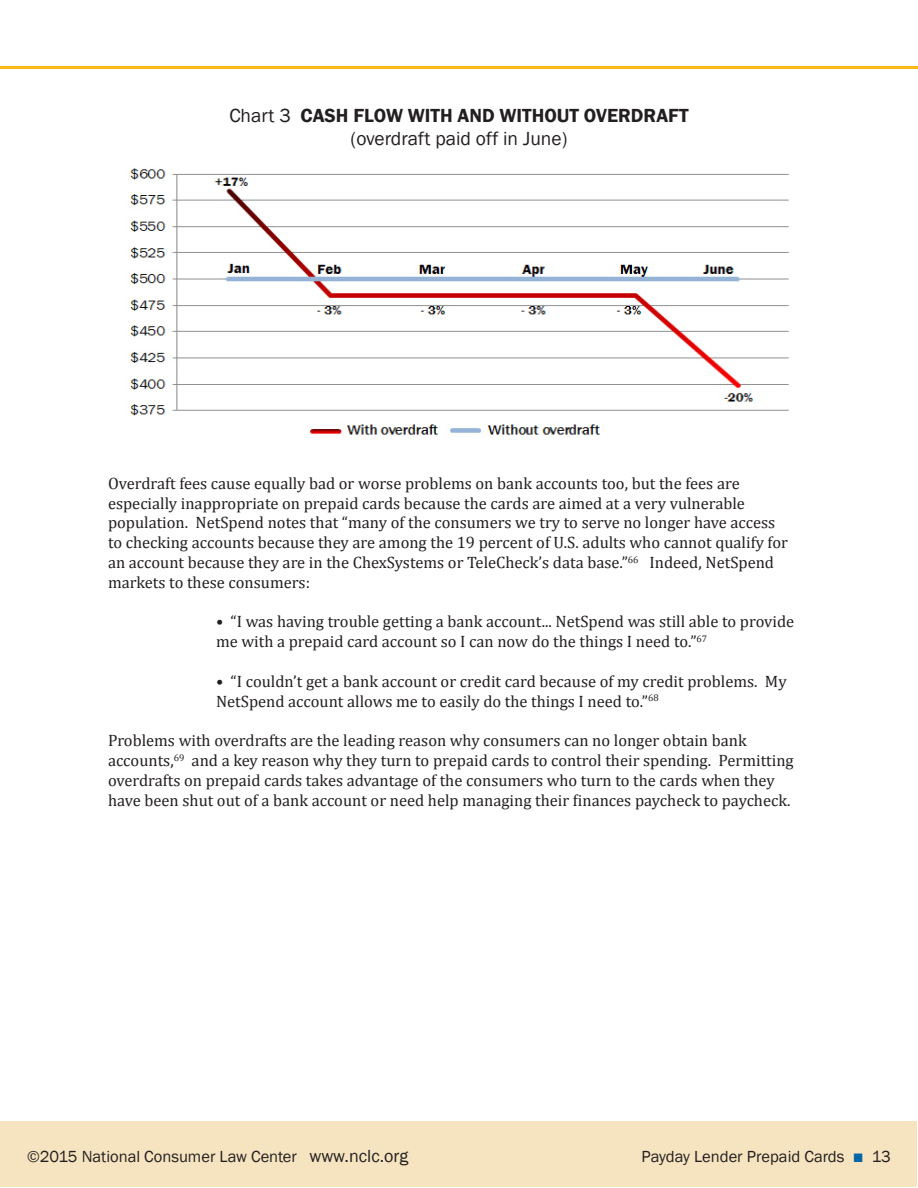
<style>
.page{position:relative;width:918px;height:1188px;background:#fff}
.page>*{position:absolute;margin:0;border:0;box-sizing:border-box;transform-origin:0 0}
.t1{font:600 19.5px "Franklin Gothic";color:#231f20}
.t2{font:19.5px "Franklin Gothic";color:#231f20}
.t3{font:16.5px/19.8px "Cambria";color:#231f20}
.t4{font:16.5px "Franklin Gothic";color:#231f20}
.s1{font-weight:400}
.s2{font-size:18px}
.s3{font-size:18px;color:#0065a4}
</style>
<div class="page">
<div style="left:1px;top:1121px;width:916px;height:66px;background:#f6e3bf"></div>
<hr style="left:0;top:66px;width:918px;height:3px;background:#fcb814">
<img style="left:130px;top:168px;width:659px;height:267px">
<p class="t1" style="left:229px;top:103px;width:461px"><span class="s1">Chart 3</span> CASH FLOW WITH AND WITHOUT OVERDRAFT</p>
<p class="t2" style="left:351px;top:126px;width:218px">(overdraft paid off in June)</p>
<p class="t3" style="left:108px;top:473px;width:682px">Overdraft fees cause equally bad or worse problems on bank accounts too, but the fees are especially inappropriate on prepaid cards because the cards are aimed at a very vulnerable population. NetSpend notes that “many of the consumers we try to serve no longer have access to checking accounts because they are among the 19 percent of U.S. adults who cannot qualify for an account because they are in the ChexSystems or TeleCheck’s data base.”<sup>66</sup> Indeed, NetSpend markets to these consumers:</p>
<p class="t3" style="left:216px;top:612px;width:580px">• “I was having trouble getting a bank account... NetSpend was still able to provide me with a prepaid card account so I can now do the things I need to.”<sup>67</sup></p>
<p class="t3" style="left:216px;top:671px;width:572px">• “I couldn’t get a bank account or credit card because of my credit problems. My<br>NetSpend account allows me to easily do the things I need to.”<sup>68</sup></p>
<p class="t3" style="left:108px;top:731px;width:687px">Problems with overdrafts are the leading reason why consumers can no longer obtain bank accounts,<sup>69</sup> and a key reason why they turn to prepaid cards to control their spending. Permitting overdrafts on prepaid cards takes advantage of the consumers who turn to the cards when they have been shut out of a bank account or need help managing their finances paycheck to paycheck.</p>
<p class="t4" style="left:27px;top:1146px;width:383px">©2015 National Consumer Law Center <span class="s2">www.nclc.org</span></p>
<p class="t4" style="left:642px;top:1146px;width:251px">Payday Lender Prepaid Cards <span class="s3">■</span> 13</p>
</div>
